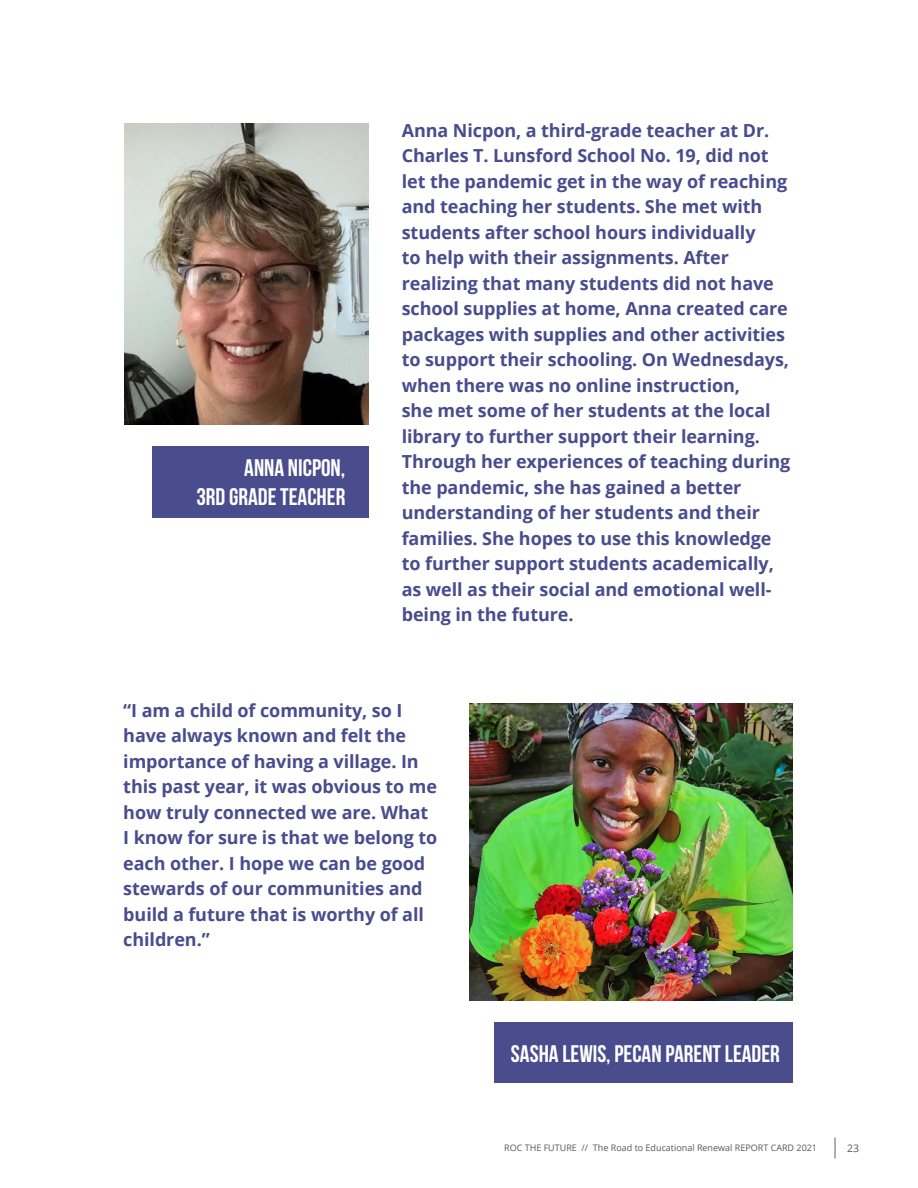
<style>
.page{position:relative;width:918px;height:1188px;background:#fff}
.page>*{position:absolute;margin:0;border:0;box-sizing:border-box;transform-origin:0 0}
.attribution{font:24px "Bebas Neue";color:#fff}
.Purple_Subhead_VR{font:700 18px/25.5px "Open Sans";letter-spacing:-.005em;color:#494c8d}
.t1{font:10.5px "Open Sans";color:#57585a}
.t2{font:9px "Open Sans";color:#57585a}
</style>
<div class="page">
<img style="left:124px;top:123px;width:244px;height:301px">
<img style="left:470px;top:703px;width:323px;height:297px">
<div style="left:152px;top:446px;width:216px;height:71px;background:#494c8d"></div>
<div style="left:494px;top:1023px;width:299px;height:60px;background:#494c8d"></div>
<hr style="left:834px;top:1137px;width:2px;height:22px;background:#939598">
<p class="attribution" style="left:244px;top:455px;width:103px">ANNA NICPON,</p>
<p class="attribution" style="left:196px;top:484px;width:150px">3RD GRADE TEACHER</p>
<p class="Purple_Subhead_VR" style="left:402px;top:117px;width:390px">Anna Nicpon, a third-grade teacher at Dr.<br>Charles T. Lunsford School No. 19, did not let the pandemic get in the way of reaching and teaching her students. She met with students after school hours individually<br>to help with their assignments. After realizing that many students did not have school supplies at home, Anna created care packages with supplies and other activities to support their schooling. On Wednesdays, when there was no online instruction,<br>she met some of her students at the local library to further support their learning.<br>Through her experiences of teaching during the pandemic, she has gained a better understanding of her students and their families. She hopes to use this knowledge to further support students academically, as well as their social and emotional well&shy;being in the future.</p>
<p class="Purple_Subhead_VR" style="left:123px;top:697px;width:316px">“I am a child of community, so I have always known and felt the importance of having a village. In this past year, it was obvious to me how truly connected we are. What<br>I know for sure is that we belong to each other. I hope we can be good stewards of our communities and build a future that is worthy of all children.”</p>
<p class="attribution" style="left:511px;top:1040px;width:270px">SASHA LEWIS, PECAN PARENT LEADER</p>
<p class="t2" style="left:504px;top:1141px;width:315px">ROC THE FUTURE // The Road to Educational Renewal REPORT CARD 2021</p>
<p class="t1" style="left:847px;top:1141px;width:14px">23</p>
</div>
